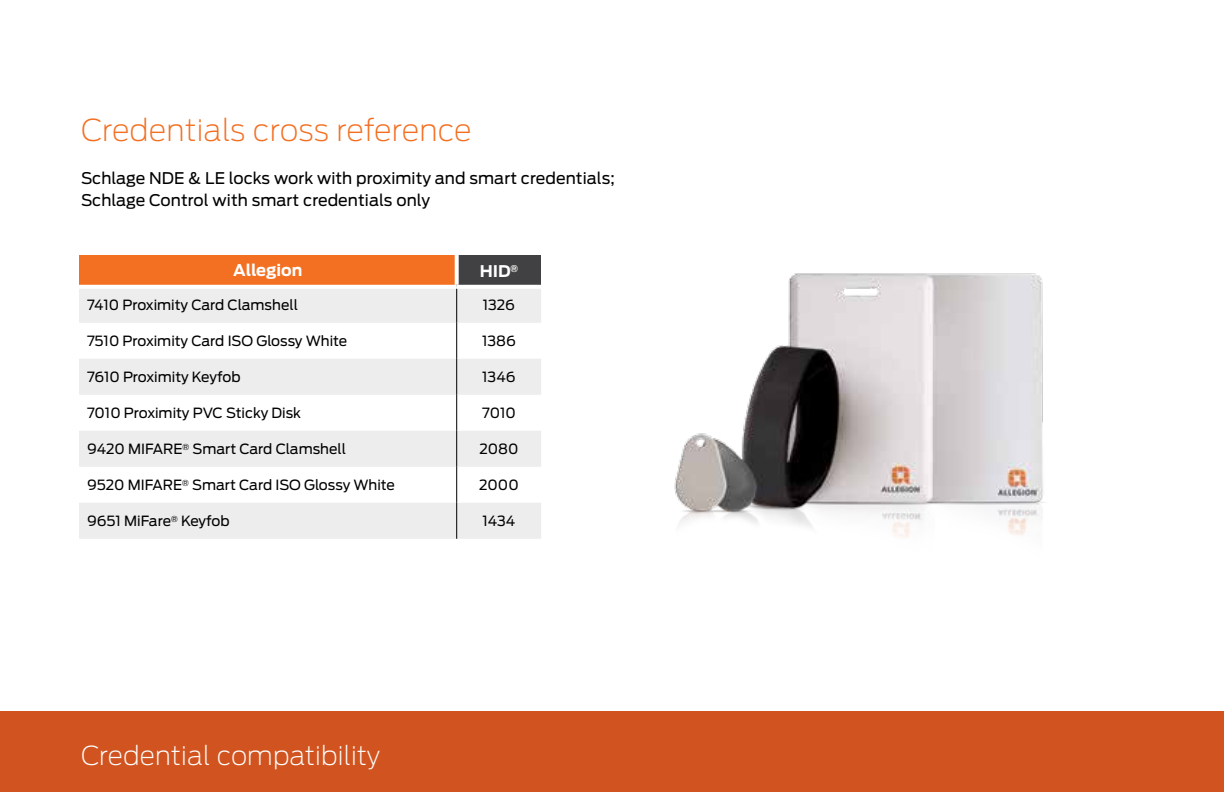
<style>
.page{position:relative;width:1224px;height:792px;background:#fff}
.page>*{position:absolute;margin:0;border:0;box-sizing:border-box;transform-origin:0 0}
.t1{font:200 30px "Antenna";letter-spacing:.005em;color:#f36f21}
.t2{font:200 26px "Antenna";letter-spacing:.005em;color:#fff}
.t3{font:16px/22px "Antenna";letter-spacing:.005em;color:#000}
.t4{font:700 16px "Antenna";color:#fff}
.t5{font:14px "Antenna";color:#000}
</style>
<div class="page">
<div style="left:0;top:711px;width:1224px;height:81px;background:#d15420"></div>
<div style="left:79px;top:255px;width:378px;height:32px;background:#f36f21"></div>
<div style="left:457px;top:255px;width:84px;height:32px;background:#414042"></div>
<svg style="left:79px;top:289px;width:462px;height:250px;fill:#ededee"></svg>
<hr style="left:79px;top:285px;width:378px;height:4px;background:#fff">
<hr style="left:457px;top:285px;width:84px;height:4px;background:#fff">
<svg style="left:455px;top:255px;width:4px;height:30px"></svg>
<hr style="left:456px;top:289px;width:1px;height:34px;background:#000">
<hr style="left:456px;top:323px;width:1px;height:36px;background:#000">
<hr style="left:456px;top:359px;width:1px;height:36px;background:#000">
<hr style="left:456px;top:395px;width:1px;height:36px;background:#000">
<hr style="left:456px;top:431px;width:1px;height:36px;background:#000">
<hr style="left:456px;top:467px;width:1px;height:36px;background:#000">
<hr style="left:456px;top:503px;width:1px;height:36px;background:#000">
<img style="left:674px;top:273px;width:371px;height:265px">
<h1 class="t1" style="left:81px;top:111px;width:392px">Credentials cross reference</h1>
<p class="t3" style="left:81px;top:167px;width:535px">Schlage NDE &amp; LE locks work with proximity and smart credentials;<br>Schlage Control with smart credentials only</p>
<p class="t4" style="left:233px;top:259px;width:71px">Allegion</p>
<p class="t4" style="left:480px;top:260px;width:40px">HID<sup>®</sup></p>
<p class="t5" style="left:87px;top:296px;width:212px">7410 Proximity Card Clamshell</p>
<p class="t5" style="left:483px;top:296px;width:34px">1326</p>
<p class="t5" style="left:87px;top:332px;width:262px">7510 Proximity Card ISO Glossy White</p>
<p class="t5" style="left:482px;top:332px;width:35px">1386</p>
<p class="t5" style="left:87px;top:368px;width:155px">7610 Proximity Keyfob</p>
<p class="t5" style="left:482px;top:368px;width:35px">1346</p>
<p class="t5" style="left:87px;top:404px;width:216px">7010 Proximity PVC Sticky Disk</p>
<p class="t5" style="left:482px;top:404px;width:35px">7010</p>
<p class="t5" style="left:87px;top:440px;width:261px">9420 MIFARE<sup>®</sup> Smart Card Clamshell</p>
<p class="t5" style="left:479px;top:440px;width:41px">2080</p>
<p class="t5" style="left:87px;top:476px;width:309px">9520 MIFARE<sup>®</sup> Smart Card ISO Glossy White</p>
<p class="t5" style="left:479px;top:476px;width:41px">2000</p>
<p class="t5" style="left:87px;top:512px;width:144px">9651 MiFare<sup>®</sup> Keyfob</p>
<p class="t5" style="left:483px;top:512px;width:34px">1434</p>
<h2 class="t2" style="left:81px;top:739px;width:301px">Credential compatibility</h2>
</div>
